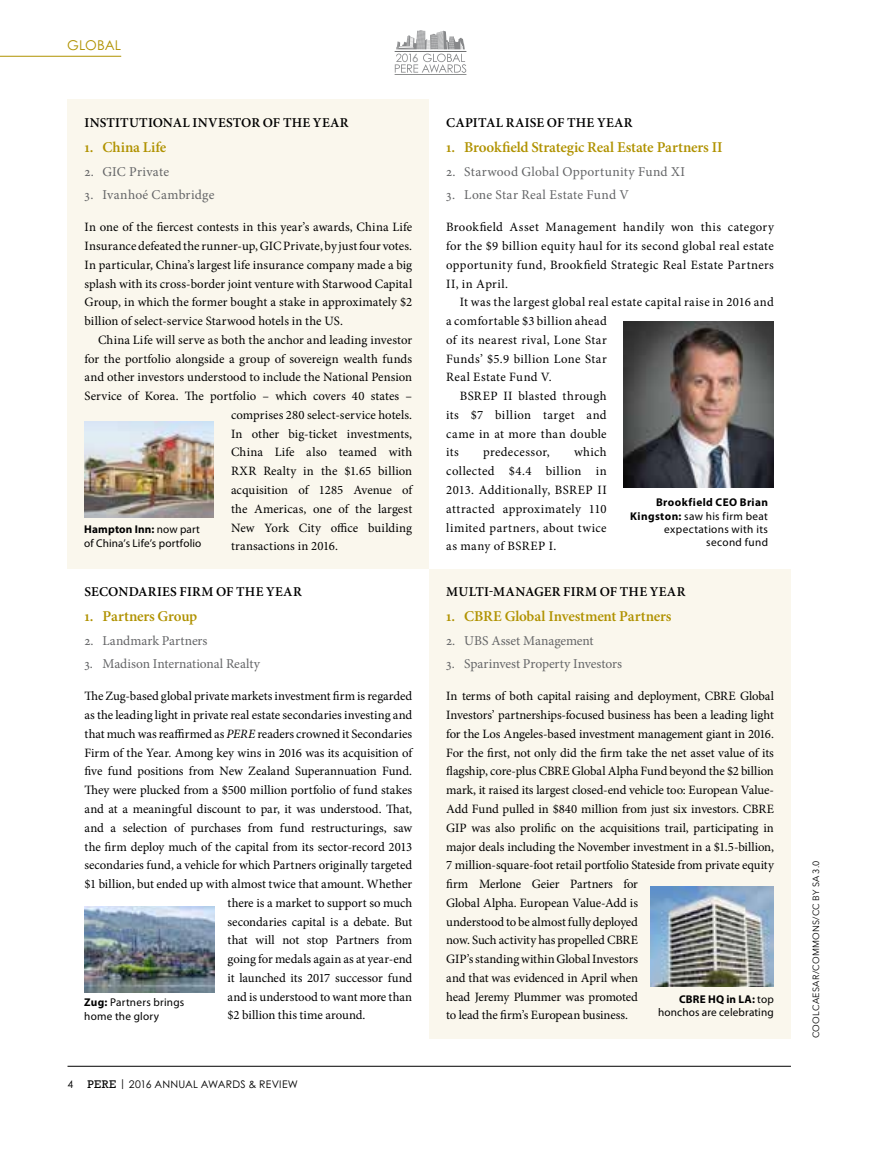
<style>
.page{position:relative;width:872px;height:1149px;background:#fff}
.page>*{position:absolute;margin:0;border:0;box-sizing:border-box;transform-origin:0 0}
.t1{font:600 15px "Minion Pro";letter-spacing:-.01em;color:#b09200}
.t2{font:13.5px "Minion Pro";letter-spacing:.01em;color:#646567}
.t3{font:600 13.5px "Minion Pro";letter-spacing:.015em;color:#000}
.t4{font:13.5px "Minion Pro";letter-spacing:-.01em;color:#646567}
.t5{font:13.5px "Century Gothic Pro";letter-spacing:.015em;color:#b09200}
.t6{font:12.75px/18.8px "Minion Pro";color:#000;text-align:justify}
.t7{font:12.75px "Minion Pro";letter-spacing:.03em;color:#000}
.t8{font:12.75px "Minion Pro";letter-spacing:.02em;color:#000}
.t9{font:12.75px "Minion Pro";letter-spacing:.035em;color:#000}
.t10{font:11.4px "Century Gothic Pro";color:#87888a}
.t11{font:11.25px/13.2px "Myriad Pro";letter-spacing:.02em;color:#000;text-align:right}
.t12{font:10.5px "Century Gothic Pro";letter-spacing:.02em;color:#000}
.t13{font:9px "Avenir Next LT Pro";letter-spacing:.03em;color:#000}
.s1{font-weight:700}
.s2{font-style:italic}
.s3{font-family:"Rockwell Std";font-size:11.25px}
</style>
<div class="page">
<hr style="left:68px;top:1065px;width:723px;height:1px;background:#000">
<img style="left:624px;top:321px;width:149px;height:166px">
<div style="left:429px;top:569px;width:362px;height:468px;background:#faf7ed"></div>
<img style="left:651px;top:886px;width:122px;height:100px">
<hr style="left:0;top:56px;width:121px;height:1px;background:#b09200">
<div style="left:68px;top:100px;width:361px;height:468px;background:#faf7ed"></div>
<img style="left:84px;top:421px;width:130px;height:96px">
<img style="left:84px;top:906px;width:131px;height:86px">
<hr style="left:395px;top:75px;width:71px;height:1px;background:#707172">
<svg style="left:395px;top:30px;width:71px;height:43px"></svg>
<p class="t5" style="left:67px;top:37px;width:56px">GLOBAL</p>
<p class="t10" style="left:412px;top:51px;width:8px">6</p>
<p class="t3" style="left:85px;top:113px;width:265px">INSTITUTIONAL INVESTOR OF THE YEAR</p>
<p class="t1" style="left:85px;top:137px;width:83px">1. China Life</p>
<p class="t2" style="left:85px;top:162px;width:86px">2. GIC Private</p>
<p class="t2" style="left:85px;top:186px;width:131px">3. Ivanhoé Cambridge</p>
<p class="t6" style="left:85px;top:218px;width:329px">In one of the fiercest contests in this year’s awards, China Life Insurance defeated the runner-up, GIC Private, by just four votes.<br>In particular, China’s largest life insurance company made a big splash with its cross-border joint venture with Starwood Capital Group, in which the former bought a stake in approximately $2 billion of select-service Starwood hotels in the US.</p>
<p class="t6" style="left:98px;top:330px;width:315px">China Life will serve as both the anchor and leading investor</p>
<p class="t6" style="left:85px;top:349px;width:329px">for the portfolio alongside a group of sovereign wealth funds</p>
<p class="t6" style="left:85px;top:368px;width:329px">and other investors understood to include the National Pension</p>
<p class="t6" style="left:85px;top:386px;width:329px">Service of Korea. The portfolio – which covers 40 states –</p>
<p class="t6" style="left:231px;top:405px;width:183px">comprises 280 select-service hotels.</p>
<p class="t6" style="left:231px;top:424px;width:183px">In other big-ticket investments,</p>
<p class="t6" style="left:231px;top:443px;width:183px">China Life also teamed with</p>
<p class="t8" style="left:231px;top:462px;width:183px">RXR Realty in the $1.65 billion</p>
<p class="t6" style="left:231px;top:480px;width:183px">acquisition of 1285 Avenue of</p>
<p class="t6" style="left:231px;top:499px;width:183px">the Americas, one of the largest</p>
<p class="t6" style="left:231px;top:518px;width:183px">New York City office building</p>
<p class="t6" style="left:231px;top:536px;width:108px">transactions in 2016.</p>
<p class="t11" style="left:84px;top:522px;width:119px;text-align:left"><span class="s1">Hampton Inn:</span> now part of China’s Life’s portfolio</p>
<p class="t3" style="left:85px;top:582px;width:219px">SECONDARIES FIRM OF THE YEAR</p>
<p class="t1" style="left:85px;top:606px;width:114px">1. Partners Group</p>
<p class="t2" style="left:85px;top:631px;width:124px">2. Landmark Partners</p>
<p class="t4" style="left:85px;top:654px;width:177px">3. Madison International Realty</p>
<p class="t6" style="left:85px;top:686px;width:329px">The Zug-based global private markets investment firm is regarded</p>
<p class="t6" style="left:85px;top:705px;width:329px">as the leading light in private real estate secondaries investing and</p>
<p class="t6" style="left:85px;top:724px;width:329px">that much was reaffirmed as <span class="s2">PERE</span> readers crowned it Secondaries</p>
<p class="t6" style="left:85px;top:743px;width:329px">Firm of the Year. Among key wins in 2016 was its acquisition of</p>
<p class="t6" style="left:85px;top:761px;width:329px">five fund positions from New Zealand Superannuation Fund.</p>
<p class="t6" style="left:85px;top:780px;width:329px">They were plucked from a $500 million portfolio of fund stakes</p>
<p class="t6" style="left:85px;top:799px;width:329px">and at a meaningful discount to par, it was understood. That,</p>
<p class="t6" style="left:85px;top:818px;width:329px">and a selection of purchases from fund restructurings, saw</p>
<p class="t6" style="left:85px;top:836px;width:329px">the firm deploy much of the capital from its sector-record 2013</p>
<p class="t6" style="left:85px;top:855px;width:329px">secondaries fund, a vehicle for which Partners originally targeted</p>
<p class="t6" style="left:85px;top:874px;width:329px">$1 billion, but ended up with almost twice that amount. Whether</p>
<p class="t6" style="left:228px;top:893px;width:186px">there is a market to support so much</p>
<p class="t6" style="left:228px;top:911px;width:186px">secondaries capital is a debate. But</p>
<p class="t6" style="left:228px;top:930px;width:186px">that will not stop Partners from</p>
<p class="t6" style="left:228px;top:949px;width:186px">going for medals again as at year-end</p>
<p class="t6" style="left:228px;top:968px;width:186px">it launched its 2017 successor fund</p>
<p class="t6" style="left:228px;top:986px;width:186px">and is understood to want more than</p>
<p class="t6" style="left:228px;top:1005px;width:139px">$2 billion this time around.</p>
<p class="t11" style="left:84px;top:995px;width:101px;text-align:left"><span class="s1">Zug:</span> Partners brings home the glory</p>
<p class="t12" style="left:68px;top:1077px;width:7px">4</p>
<p class="t12" style="left:88px;top:1077px;width:212px"><span class="s3">PERE</span> | 2016 ANNUAL AWARDS &amp; REVIEW</p>
<p class="t3" style="left:446px;top:113px;width:188px">CAPITAL RAISE OF THE YEAR</p>
<p class="t1" style="left:446px;top:137px;width:278px">1. Brookfield Strategic Real Estate Partners II</p>
<p class="t2" style="left:446px;top:162px;width:240px">2. Starwood Global Opportunity Fund XI</p>
<p class="t2" style="left:446px;top:186px;width:184px">3. Lone Star Real Estate Fund V</p>
<p class="t6" style="left:446px;top:218px;width:329px">Brookfield Asset Management handily won this category for the $9 billion equity haul for its second global real estate opportunity fund, Brookfield Strategic Real Estate Partners II, in April.</p>
<p class="t7" style="left:460px;top:293px;width:316px">It was the largest global real estate capital raise in 2016 and</p>
<p class="t7" style="left:446px;top:312px;width:162px">a comfortable $3 billion ahead</p>
<p class="t9" style="left:446px;top:331px;width:162px">of its nearest rival, Lone Star</p>
<p class="t7" style="left:446px;top:350px;width:162px">Funds’ $5.9 billion Lone Star</p>
<p class="t7" style="left:446px;top:368px;width:107px">Real Estate Fund V.</p>
<p class="t7" style="left:460px;top:387px;width:148px">BSREP II blasted through</p>
<p class="t9" style="left:446px;top:406px;width:162px">its $7 billion target and</p>
<p class="t8" style="left:446px;top:425px;width:162px">came in at more than double</p>
<p class="t6" style="left:446px;top:443px;width:14px">its</p>
<p class="t7" style="left:483px;top:443px;width:68px">predecessor,</p>
<p class="t6" style="left:446px;top:443px;width:162px;text-indent:128px">which collected $4.4 billion in 2013. Additionally, BSREP II attracted approximately 110 limited partners, about twice as many of BSREP I.</p>
<p class="t11" style="left:630px;top:495px;width:139px"><span class="s1">Brookfield CEO Brian<br>Kingston:</span> saw his firm beat expectations with its second fund</p>
<p class="t3" style="left:446px;top:582px;width:241px">MULTI-MANAGER FIRM OF THE YEAR</p>
<p class="t1" style="left:446px;top:606px;width:227px">1. CBRE Global Investment Partners</p>
<p class="t2" style="left:446px;top:631px;width:149px">2. UBS Asset Management</p>
<p class="t2" style="left:446px;top:654px;width:177px">3. Sparinvest Property Investors</p>
<p class="t6" style="left:446px;top:686px;width:329px;text-align:left">In terms of both capital raising and deployment, CBRE Global Investors’ partnerships-focused business has been a leading light for the Los Angeles-based investment management giant in 2016.<br>For the first, not only did the firm take the net asset value of its flagship, core-plus CBRE Global Alpha Fund beyond the $2 billion mark, it raised its largest closed-end vehicle too: European Value-Add Fund pulled in $840 million from just six investors. CBRE GIP was also prolific on the acquisitions trail, participating in major deals including the November investment in a $1.5-billion, 7 million-square-foot retail portfolio Stateside from private equity firm Merlone Geier Partners for<br>Global Alpha. European Value-Add is<br>understood to be almost fully deployed<br>now. Such activity has propelled CBRE<br>GIP’s standing within Global Investors<br>and that was evidenced in April when<br>head Jeremy Plummer was promoted<br>to lead the firm’s European business.</p>
<p class="t11" style="left:658px;top:992px;width:117px"><span class="s1">CBRE HQ in LA:</span> top honchos are celebrating</p>
<p class="t13" style="left:810px;top:1037px;width:179px;rotate:-90deg">COOLCAESAR/COMMONS/CC BY SA 3.0</p>
</div>
